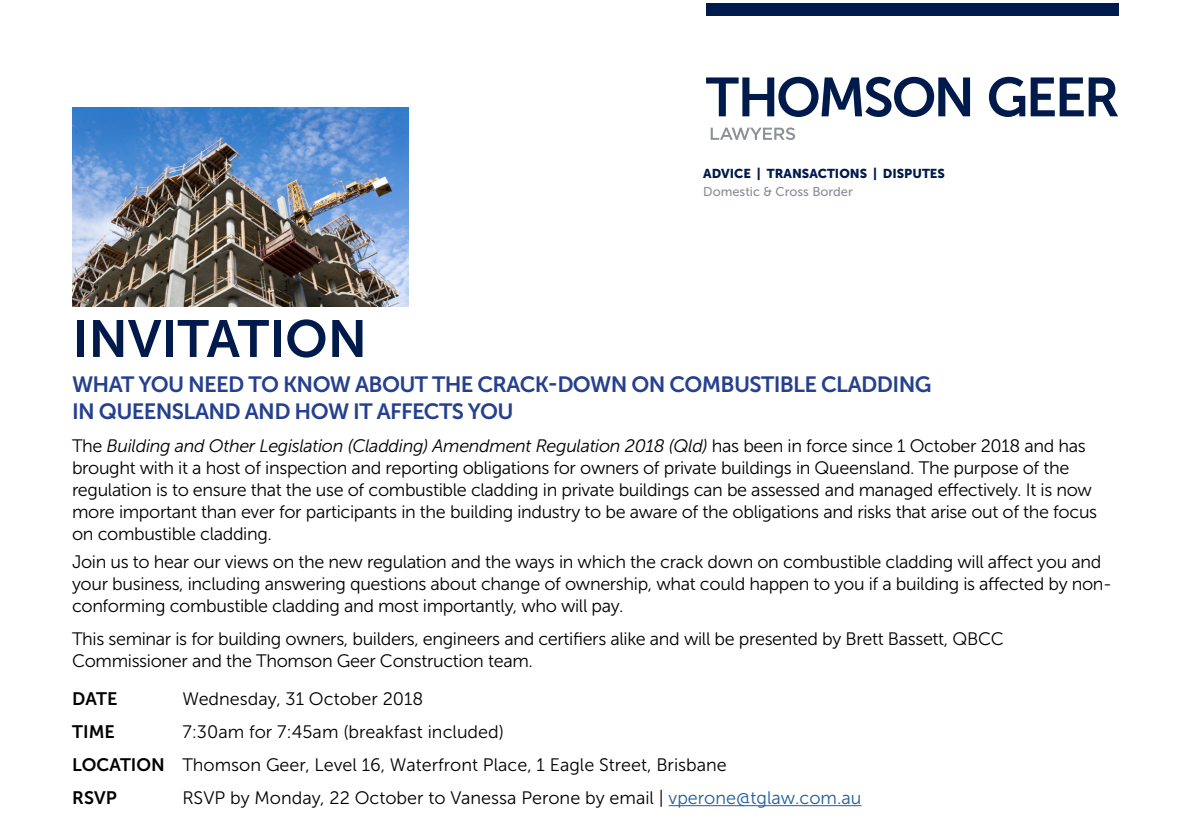
<style>
.page{position:relative;width:1191px;height:840px;background:#fff}
.page>*{position:absolute;margin:0;border:0;box-sizing:border-box;transform-origin:0 0}
.t1{font:52px "Museo Sans 700";color:#001a4b}
.t2{font:22px/26.4px "Museo Sans 700";letter-spacing:-.03em;color:#25408f}
.t3{font:18px/22px "Museo Sans 300";letter-spacing:-.02em;color:#000}
.t4{font:18px/33px "Museo Sans 300";color:#000}
.t5{font:18px "Museo Sans 700";color:#000}
.t6{font:12.8px "Museo Sans 900";color:#001a4b}
.t7{font:12.8px "Museo Sans 500";color:#8a8e95}
.s1{font-style:italic}
.s2{font-family:"Museo Sans 700"}
.s3{color:#215e9e}
</style>
<div class="page">
<svg style="left:706px;top:77px;width:412px;height:40px"></svg>
<svg style="left:710px;top:127px;width:85px;height:13px"></svg>
<div style="left:706px;top:3px;width:413px;height:12px;background:#001a4b"></div>
<img style="left:72px;top:108px;width:336px;height:198px">
<hr style="left:668px;top:804px;width:193px;height:1px;background:#215e9e">
<h1 class="t1" style="left:72px;top:310px;width:296px">INVITATION</h1>
<p class="t6" style="left:703px;top:166px;width:243px">ADVICE | TRANSACTIONS | DISPUTES</p>
<p class="t7" style="left:703px;top:184px;width:151px">Domestic &amp; Cross Border</p>
<p class="t2" style="left:72px;top:371px;width:861px">WHAT YOU NEED TO KNOW ABOUT THE CRACK-DOWN ON COMBUSTIBLE CLADDING<br>IN QUEENSLAND AND HOW IT AFFECTS YOU</p>
<p class="t3" style="left:72px;top:435px;width:1026px">The <span class="s1">Building and Other Legislation (Cladding) Amendment Regulation 2018 (Qld)</span> has been in force since 1 October 2018 and has brought with it a host of inspection and reporting obligations for owners of private buildings in Queensland. The purpose of the regulation is to ensure that the use of combustible cladding in private buildings can be assessed and managed effectively. It is now more important than ever for participants in the building industry to be aware of the obligations and risks that arise out of the focus on combustible cladding.</p>
<p class="t3" style="left:72px;top:550px;width:1041px">Join us to hear our views on the new regulation and the ways in which the crack down on combustible cladding will affect you and your business, including answering questions about change of ownership, what could happen to you if a building is affected by non&shy;conforming combustible cladding and most importantly, who will pay.</p>
<p class="t3" style="left:72px;top:628px;width:933px">This seminar is for building owners, builders, engineers and certifiers alike and will be presented by Brett Bassett, QBCC<br>Commissioner and the Thomson Geer Construction team.</p>
<p class="t5" style="left:72px;top:688px;width:47px">DATE</p>
<p class="t4" style="left:182px;top:682px;width:242px">Wednesday, 31 October 2018</p>
<p class="t5" style="left:72px;top:721px;width:44px">TIME</p>
<p class="t4" style="left:72px;top:715px;width:656px;text-indent:110px">7:30am for 7:45am (breakfast included)<br><span class="s2">LOCATION</span> Thomson Geer, Level 16, Waterfront Place, 1 Eagle Street, Brisbane</p>
<p class="t5" style="left:72px;top:787px;width:46px">RSVP</p>
<p class="t4" style="left:182px;top:780px;width:680px">RSVP by Monday, 22 October to Vanessa Perone by email | <span class="s3">vperone@tglaw.com.au</span></p>
</div>
